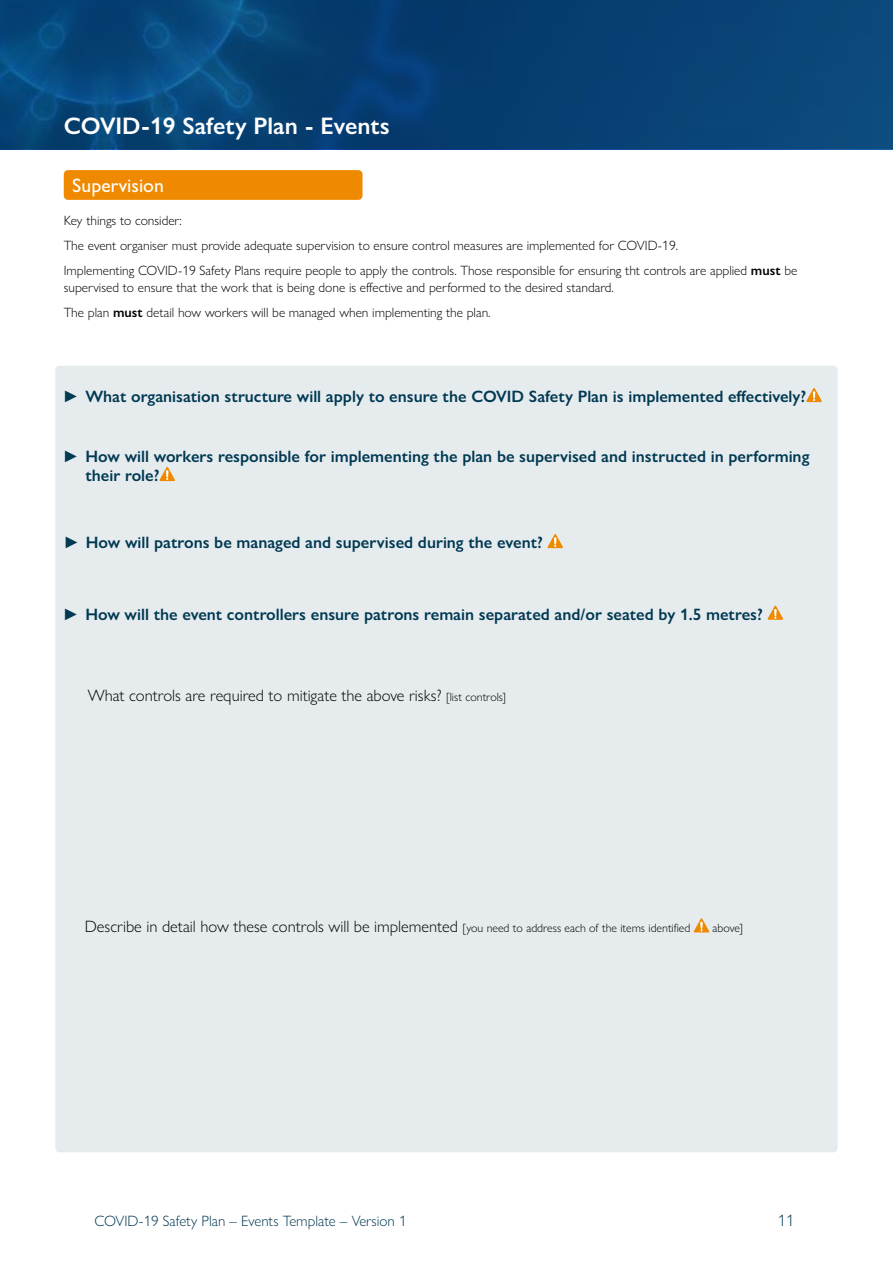
<style>
.page{position:relative;width:893px;height:1263px;background:#fff}
.page>*{position:absolute;margin:0;border:0;box-sizing:border-box;transform-origin:0 0}
.t1{font:600 24px "Gill Sans Nova";color:#fff}
.Form_Body{font:500 19.5px "Gill Sans Nova";color:#fff}
.t2{font:600 16.5px/19.5px "Gill Sans Nova";color:#003952}
.Form_Body-2{font:300 16.5px "Gill Sans Nova";color:#000}
.t3{font:300 16.5px "Gill Sans Nova";color:#003952}
.t4{font:300 15px "Gill Sans Nova";color:#003952}
.Form_Body-3{font:300 13.5px/16.5px "Gill Sans Nova";color:#000}
.Form_Body-4{font:300 12px "Gill Sans Nova";letter-spacing:-.005em;color:#000}
.s1{font-weight:600}
.s2{font-size:12px}
</style>
<div class="page">
<svg style="left:0;top:0;width:893px;height:149px;background:#074276"></svg>
<div style="left:55px;top:366px;width:783px;height:786px;background:#e6ebee;border-radius:4px"></div>
<svg style="left:806px;top:388px;width:16px;height:14px"></svg>
<div style="left:64px;top:170px;width:298px;height:30px;background:#ef8a00;border-radius:4px"></div>
<svg style="left:159px;top:467px;width:16px;height:14px"></svg>
<svg style="left:693px;top:918px;width:16px;height:14px"></svg>
<svg style="left:547px;top:534px;width:16px;height:14px"></svg>
<svg style="left:767px;top:605px;width:16px;height:15px"></svg>
<h1 class="t1" style="left:64px;top:111px;width:328px">COVID-19 Safety Plan - Events</h1>
<p class="Form_Body" style="left:72px;top:174px;width:93px">Supervision</p>
<p class="Form_Body-3" style="left:64px;top:212px;width:120px">Key things to consider:</p>
<p class="Form_Body-3" style="left:64px;top:237px;width:616px">The event organiser must provide adequate supervision to ensure control measures are implemented for COVID-19.</p>
<p class="Form_Body-3" style="left:64px;top:262px;width:735px">Implementing COVID-19 Safety Plans require people to apply the controls. Those responsible for ensuring tht controls are applied <span class="s1">must</span> be supervised to ensure that the work that is being done is effective and performed to the desired standard.</p>
<p class="Form_Body-3" style="left:64px;top:304px;width:428px">The plan <span class="s1">must</span> detail how workers will be managed when implementing the plan.</p>
<p class="t2" style="left:63px;top:387px;width:745px">► What organisation structure will apply to ensure the COVID Safety Plan is implemented effectively?</p>
<p class="t2" style="left:85px;top:446px;width:725px;text-indent:-22px">► How will workers responsible for implementing the plan be supervised and instructed in performing their role?</p>
<p class="t2" style="left:63px;top:533px;width:481px">► How will patrons be managed and supervised during the event?</p>
<p class="t2" style="left:63px;top:604px;width:702px">► How will the event controllers ensure patrons remain separated and/or seated by 1.5 metres?</p>
<p class="Form_Body-2" style="left:88px;top:685px;width:420px">What controls are required to mitigate the above risks? <span class="s2">[list controls]</span></p>
<p class="Form_Body-2" style="left:85px;top:917px;width:607px">Describe in detail how these controls will be implemented <span class="s2">[you need to address each of the items identified</span></p>
<p class="Form_Body-4" style="left:712px;top:921px;width:32px">above]</p>
<p class="t4" style="left:94px;top:1212px;width:314px">COVID-19 Safety Plan – Events Template – Version 1</p>
<p class="t3" style="left:778px;top:1211px;width:18px">11</p>
</div>
